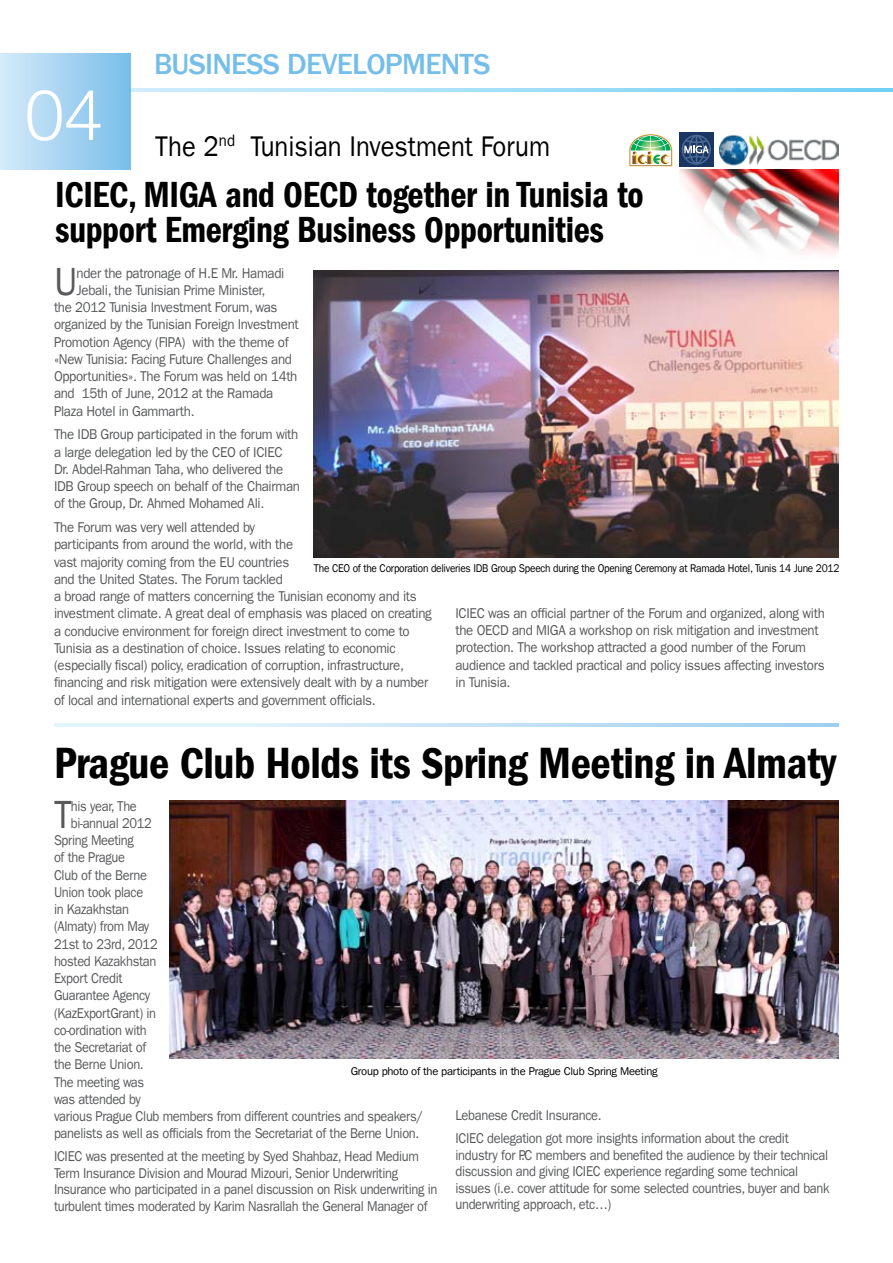
<style>
.page{position:relative;width:893px;height:1263px;background:#fff}
.page>*{position:absolute;margin:0;border:0;box-sizing:border-box;transform-origin:0 0}
.t1{font:300 70.5px "Helvetica Neue";color:#fff}
.t2{font:45px "ITC Franklin Gothic Std Dm Cd";letter-spacing:-.01em;color:#000}
.t3{font:39.45px "ITC Franklin Gothic Std";color:#58595b;scale:.93 1}
.t4{font:39.45px "ITC Franklin Gothic Std";color:#58595b;scale:.9 1}
.t5{font:37.35px/34.5px "ITC Franklin Gothic Std Dm Cd";letter-spacing:-.01em;color:#000;scale:.94 1}
.t6{font:500 30px "ITC Franklin Gothic Std";letter-spacing:-.025em;color:#75bee9}
.t7{font:28.5px "ITC Franklin Gothic Std";color:#000;scale:.9 1}
.t8{font:14.25px/17.2px "ITC Franklin Gothic Std";letter-spacing:-.025em;color:#58595b;scale:.93 1}
.t9{font:14.25px/16.5px "ITC Franklin Gothic Std";letter-spacing:-.025em;color:#58595b;scale:.9 1}
.t10{font:11.25px "ITC Franklin Gothic Std";letter-spacing:-.025em;color:#000;scale:.9 1}
.t11{font:11.25px "ITC Franklin Gothic Std";letter-spacing:-.025em;color:#000}
</style>
<div class="page">
<img style="left:679px;top:170px;width:160px;height:85px">
<svg style="left:54px;top:724px;width:785px;height:3px;background:#c7e5f7"></svg>
<img style="left:169px;top:800px;width:669px;height:259px">
<img style="left:313px;top:271px;width:526px;height:286px">
<svg style="left:131px;top:88px;width:762px;height:3px;background:#a1def9"></svg>
<div style="left:0;top:53px;width:131px;height:116px;background:linear-gradient(to right,#d5eafa,#78bee9)"></div>
<div style="left:679px;top:132px;width:34px;height:35px;background:#1a3561"></div>
<svg style="left:681px;top:134px;width:30px;height:31px"></svg>
<svg style="left:629px;top:134px;width:44px;height:33px"></svg>
<img style="left:720px;top:135px;width:119px;height:31px">
<h3 class="t6" style="left:154px;top:47px;width:338px">BUSINESS DEVELOPMENTS</h3>
<h1 class="t1" style="left:25px;top:72px;width:80px">04</h1>
<h3 class="t7" style="left:155px;top:130px;width:440px">The 2<sup>nd</sup> Tunisian Investment Forum</h3>
<h3 class="t5" style="left:55px;top:178px;width:628px">ICIEC, MIGA and OECD together in Tunisia to support Emerging Business Opportunities</h3>
<h3 class="t3" style="left:54px;top:259px;width:27px">U</h3>
<p class="t8" style="left:77px;top:264px;width:225px">nder the patronage of H.E Mr. Hamadi</p>
<p class="t8" style="left:77px;top:282px;width:205px">Jebali, the Tunisian Prime Minister,</p>
<p class="t8" style="left:54px;top:299px;width:242px">the 2012 Tunisia Investment Forum, was</p>
<p class="t8" style="left:54px;top:316px;width:265px">organized by the Tunisian Foreign Investment</p>
<p class="t8" style="left:54px;top:333px;width:254px">Promotion Agency (FIPA) with the theme of</p>
<p class="t8" style="left:54px;top:351px;width:258px">«New Tunisia: Facing Future Challenges and</p>
<p class="t8" style="left:54px;top:368px;width:263px">Opportunities». The Forum was held on 14th</p>
<p class="t8" style="left:54px;top:385px;width:237px">and 15th of June, 2012 at the Ramada</p>
<p class="t8" style="left:54px;top:402px;width:153px">Plaza Hotel in Gammarth.</p>
<p class="t8" style="left:54px;top:426px;width:266px">The IDB Group participated in the forum with a large delegation led by the CEO of ICIEC Dr. Abdel-Rahman Taha, who delivered the IDB Group speech on behalf of the Chairman of the Group, Dr. Ahmed Mohamed Ali.</p>
<p class="t8" style="left:54px;top:519px;width:408px">The Forum was very well attended by<br>participants from around the world, with the<br>vast majority coming from the EU countries<br>and the United States. The Forum tackled<br>a broad range of matters concerning the Tunisian economy and its investment climate. A great deal of emphasis was placed on creating a conducive environment for foreign direct investment to come to Tunisia as a destination of choice. Issues relating to economic (especially fiscal) policy, eradication of corruption, infrastructure, financing and risk mitigation were extensively dealt with by a number of local and international experts and government officials.</p>
<p class="t10" style="left:314px;top:562px;width:585px">The CEO of the Corporation deliveries IDB Group Speech during the Opening Ceremony at Ramada Hotel, Tunis 14 June 2012</p>
<p class="t8" style="left:455px;top:604px;width:399px">ICIEC was an official partner of the Forum and organized, along with the OECD and MIGA a workshop on risk mitigation and investment protection. The workshop attracted a good number of the Forum audience and tackled practical and policy issues affecting investors in Tunisia.</p>
<h2 class="t2" style="left:54px;top:737px;width:784px">Prague Club Holds its Spring Meeting in Almaty</h2>
<h3 class="t4" style="left:54px;top:792px;width:21px">T</h3>
<p class="t9" style="left:71px;top:797px;width:75px">his year, The</p>
<p class="t9" style="left:71px;top:815px;width:91px">bi-annual 2012</p>
<p class="t9" style="left:54px;top:832px;width:90px">Spring Meeting</p>
<p class="t9" style="left:54px;top:849px;width:80px">of the Prague</p>
<p class="t9" style="left:54px;top:866px;width:105px">Club of the Berne</p>
<p class="t9" style="left:54px;top:884px;width:101px">Union took place</p>
<p class="t9" style="left:54px;top:901px;width:85px">in Kazakhstan</p>
<p class="t9" style="left:54px;top:918px;width:107px">(Almaty) from May</p>
<p class="t9" style="left:54px;top:935px;width:117px">21st to 23rd, 2012</p>
<p class="t9" style="left:54px;top:953px;width:115px">hosted Kazakhstan</p>
<p class="t9" style="left:54px;top:970px;width:78px">Export Credit</p>
<p class="t9" style="left:54px;top:987px;width:108px">Guarantee Agency</p>
<p class="t9" style="left:54px;top:1005px;width:115px">(KazExportGrant) in</p>
<p class="t9" style="left:54px;top:1022px;width:105px">co-ordination with</p>
<p class="t9" style="left:54px;top:1039px;width:104px">the Secretariat of</p>
<p class="t9" style="left:54px;top:1056px;width:101px">the Berne Union.</p>
<p class="t9" style="left:54px;top:1074px;width:102px">The meeting was</p>
<p class="t9" style="left:54px;top:1091px;width:98px">was attended by</p>
<p class="t9" style="left:54px;top:1108px;width:412px">various Prague Club members from different countries and speakers/</p>
<p class="t9" style="left:54px;top:1125px;width:407px">panelists as well as officials from the Secretariat of the Berne Union.</p>
<p class="t9" style="left:54px;top:1148px;width:428px">ICIEC was presented at the meeting by Syed Shahbaz, Head Medium Term Insurance Division and Mourad Mizouri, Senior Underwriting Insurance who participated in a panel discussion on Risk underwriting in turbulent times moderated by Karim Nasrallah the General Manager of</p>
<p class="t11" style="left:351px;top:1065px;width:309px">Group photo of the participants in the Prague Club Spring Meeting</p>
<p class="t9" style="left:455px;top:1104px;width:372px;line-height:22.8px">Lebanese Credit Insurance.<br>ICIEC delegation got more insights information about the credit</p>
<p class="t9" style="left:455px;top:1147px;width:417px">industry for P.C members and benefited the audience by their technical discussion and giving ICIEC experience regarding some technical issues (i.e. cover attitude for some selected countries, buyer and bank underwriting approach, etc…)</p>
</div>
